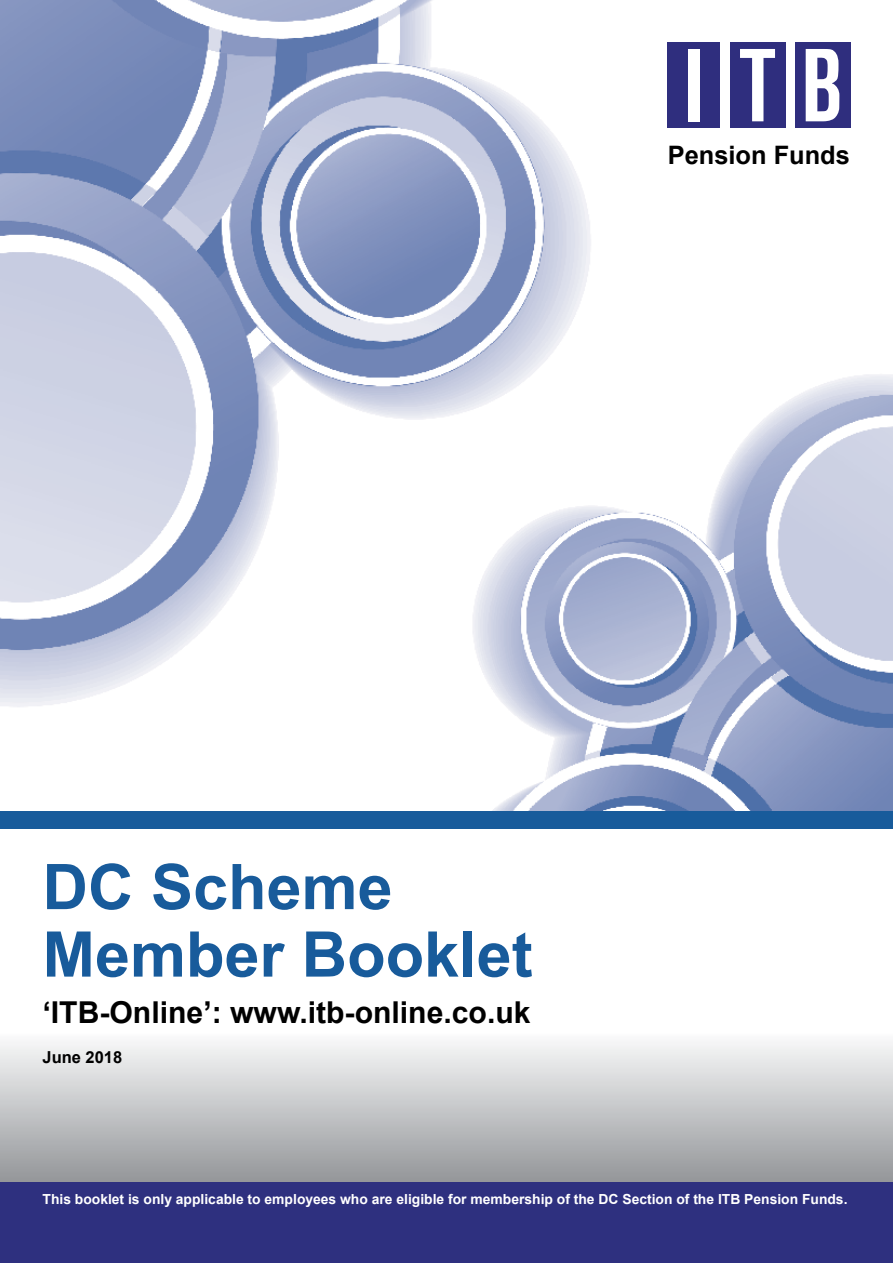
<style>
.page{position:relative;width:893px;height:1263px;background:#fff}
.page>*{position:absolute;margin:0;border:0;box-sizing:border-box;transform-origin:0 0}
.t1{font:700 63px/67.5px "Arial";color:#185b9b}
.t2{font:700 30.15px "Arial";color:#000}
.t3{font:700 25.35px "Arial";color:#000}
.t4{font:700 16.5px "Arial";color:#000}
.t5{font:700 13.8px "Arial";color:#fff}
</style>
<div class="page">
<img style="left:0;top:0;width:893px;height:812px">
<div style="left:0;top:994px;width:893px;height:188px;background:linear-gradient(to bottom,#fff,#97999d)"></div>
<div style="left:0;top:812px;width:893px;height:17px;background:#185b9b"></div>
<div style="left:0;top:1182px;width:893px;height:81px;background:#2e307f"></div>
<div style="left:667px;top:43px;width:53px;height:85px;background:#2f2e7e"></div>
<div style="left:730px;top:43px;width:55px;height:85px;background:#2f2e7e"></div>
<div style="left:795px;top:43px;width:55px;height:85px;background:#2f2e7e"></div>
<div style="left:688px;top:49px;width:11px;height:72px;background:#fff"></div>
<svg style="left:740px;top:49px;width:35px;height:72px"></svg>
<svg style="left:806px;top:49px;width:33px;height:72px"></svg>
<h3 class="t3" style="left:668px;top:138px;width:184px">Pension Funds</h3>
<h1 class="t1" style="left:43px;top:855px;width:492px">DC Scheme<br>Member Booklet</h1>
<h2 class="t2" style="left:43px;top:992px;width:490px">‘ITB-Online’: www.itb-online.co.uk</h2>
<p class="t4" style="left:43px;top:1046px;width:81px">June 2018</p>
<p class="t5" style="left:43px;top:1190px;width:806px">This booklet is only applicable to employees who are eligible for membership of the DC Section of the ITB Pension Funds.</p>
</div>
